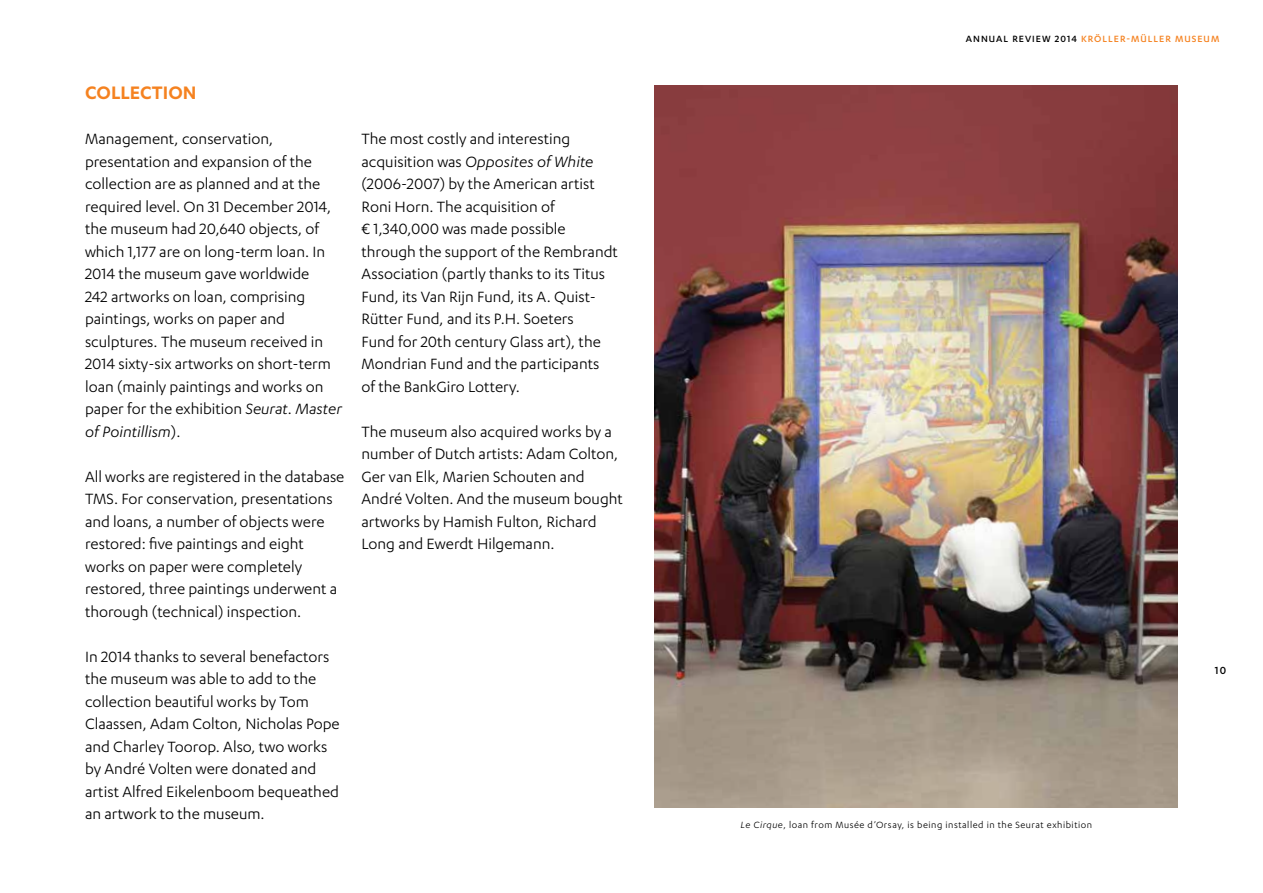
<style>
.page{position:relative;width:1263px;height:893px;background:#fff}
.page>*{position:absolute;margin:0;border:0;box-sizing:border-box;transform-origin:0 0}
.t1{font:600 21px "Karbon";color:#f58220}
.t2{font:17.25px/22.5px "Karbon";color:#000}
.t3{font:500 12px "Karbon";color:#000}
.t4{font:10.5px "Karbon";letter-spacing:.05em;color:#000}
.t5{font:500 10.5px "Karbon";letter-spacing:.1em;color:#f58220}
.s1{font-style:italic}
.s2{color:#000}
</style>
<div class="page">
<img style="left:655px;top:85px;width:523px;height:723px">
<p class="t1" style="left:85px;top:81px;width:12px">COLLECTION</p>
<p class="t2" style="left:85px;top:127px;width:258px">Management, conservation, presentation and expansion of the collection are as planned and at the required level. On 31 December 2014, the museum had 20,640 objects, of which 1,177 are on long-term loan. In 2014 the museum gave worldwide<br>242 artworks on loan, comprising paintings, works on paper and sculptures. The museum received in 2014 sixty-six artworks on short-term loan (mainly paintings and works on paper for the exhibition <span class="s1">Seurat. Master of Pointillism</span>).</p>
<p class="t2" style="left:85px;top:465px;width:261px">All works are registered in the database TMS. For conservation, presentations and loans, a number of objects were restored: five paintings and eight works on paper were completely restored, three paintings underwent a thorough (technical) inspection.</p>
<p class="t2" style="left:85px;top:645px;width:256px">In 2014 thanks to several benefactors the museum was able to add to the collection beautiful works by Tom Claassen, Adam Colton, Nicholas Pope and Charley Toorop. Also, two works by André Volten were donated and artist Alfred Eikelenboom bequeathed an artwork to the museum.</p>
<p class="t2" style="left:361px;top:127px;width:258px">The most costly and interesting acquisition was <span class="s1">Opposites of White </span>(2006-2007) by the American artist Roni Horn. The acquisition of<br>€ 1,340,000 was made possible through the support of the Rembrandt Association (partly thanks to its Titus Fund, its Van Rijn Fund, its A. Quist-Rütter Fund, and its P.H. Soeters<br>Fund for 20th century Glass art), the Mondrian Fund and the participants<br>of the BankGiro Lottery.</p>
<p class="t2" style="left:361px;top:420px;width:263px">The museum also acquired works by a number of Dutch artists: Adam Colton, Ger van Elk, Marien Schouten and André Volten. And the museum bought artworks by Hamish Fulton, Richard Long and Ewerdt Hilgemann.</p>
<p class="t5" style="left:966px;top:33px;width:255px"><span class="s2">ANNUAL REVIEW 2014</span> KRÖLLER-MÜLLER MUSEUM</p>
<p class="t4" style="left:740px;top:819px;width:353px"><span class="s1">Le Cirque</span>, loan from Musée d’Orsay, is being installed in the Seurat exhibition</p>
<p class="t3" style="left:1215px;top:663px;width:13px">10</p>
</div>
